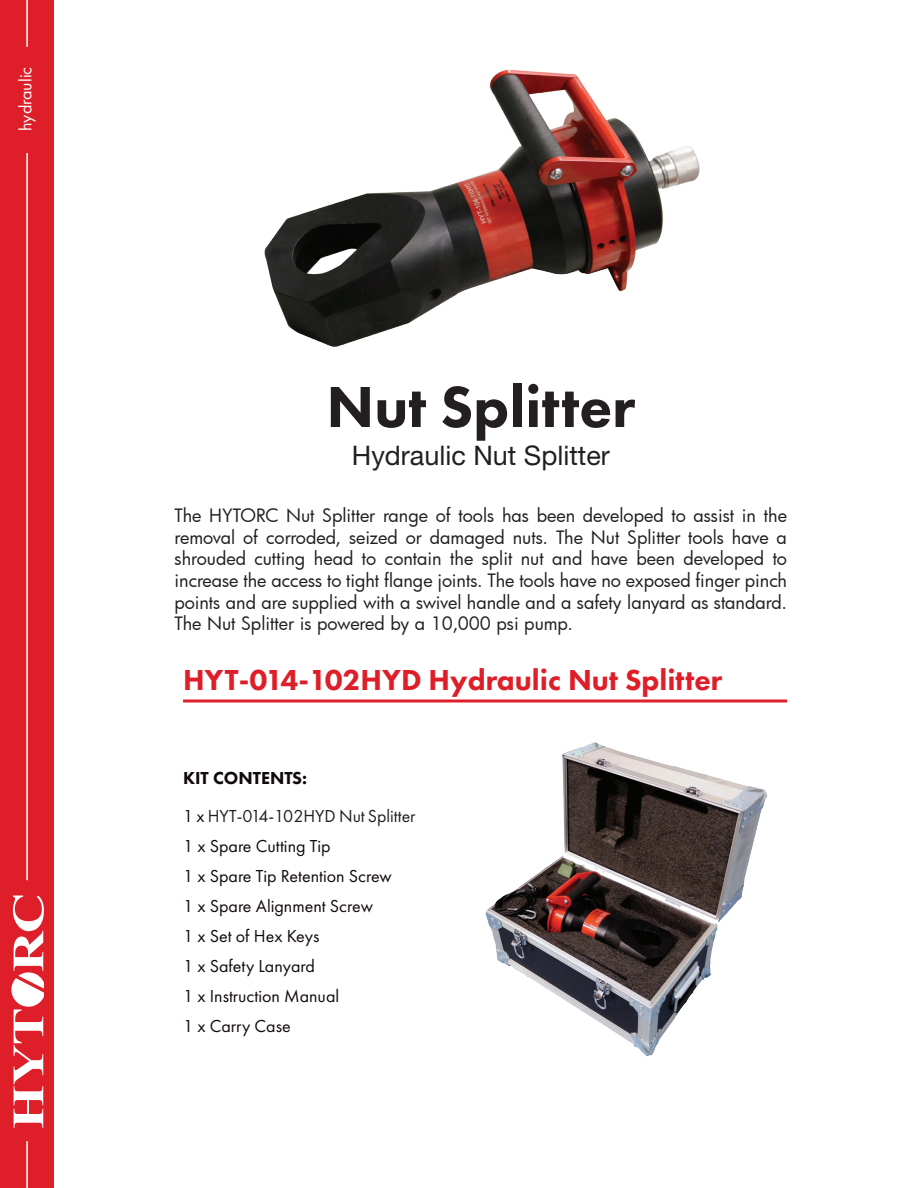
<style>
.page{position:relative;width:918px;height:1188px;background:#fff}
.page>*{position:absolute;margin:0;border:0;box-sizing:border-box;transform-origin:0 0}
.t1{font:800 60px "Futura PT";color:#231f20}
.t2{font:800 30px "Futura PT";color:#de1f29}
.t3{font:27px "Helvetica Neue LT Std";color:#231f20}
.t4{font:18px/21.6px "Futura";color:#231f20;text-align:justify}
.t5{font:18px/30px "Futura PT";color:#110a0c}
.t6{font:18px/37.5px "Futura PT";color:#231f20}
.t7{font:18px "Futura PT";color:#fff}
.s1{font-weight:800;color:#110a0c}
.s2{color:#110a0c}
</style>
<div class="page">
<div style="left:0;top:0;width:54px;height:1188px;background:#de1f29"></div>
<svg style="left:11px;top:896px;width:33px;height:232px"></svg>
<hr style="left:26px;top:0;width:2px;height:47px;background:#fff">
<hr style="left:26px;top:153px;width:2px;height:727px;background:#fff">
<hr style="left:26px;top:1141px;width:2px;height:47px;background:#fff">
<hr style="left:183px;top:699px;width:604px;height:3px;background:#de1f29">
<img style="left:485px;top:742px;width:282px;height:315px">
<img style="left:264px;top:69px;width:436px;height:278px">
<p class="t7" style="left:15px;top:131px;width:66px;rotate:-90deg">hydraulic</p>
<h1 class="t1" style="left:326px;top:369px;width:310px">Nut Splitter</h1>
<h3 class="t3" style="left:352px;top:439px;width:260px">Hydraulic Nut Splitter</h3>
<p class="t4" style="left:175px;top:504px;width:614px">The HYTORC Nut Splitter range of tools has been developed to assist in the removal of corroded, seized or damaged nuts. The Nut Splitter tools have a shrouded cutting head to contain the split nut and have been developed to increase the access to tight flange joints. The tools have no exposed finger pinch points and are supplied with a swivel handle and a safety lanyard as standard.<br>The Nut Splitter is powered by a 10,000 psi pump.</p>
<h2 class="t2" style="left:183px;top:661px;width:541px">HYT-014-102HYD Hydraulic Nut Splitter</h2>
<p class="t6" style="left:183px;top:759px;width:234px"><span class="s1">KIT CONTENTS:<br></span><span class="s2">1 x</span> HYT-014-102HYD Nut Splitter</p>
<p class="t5" style="left:183px;top:830px;width:210px">1 x Spare Cutting Tip<br>1 x Spare Tip Retention Screw<br>1 x Spare Alignment Screw<br>1 x Set of Hex Keys<br>1 x Safety Lanyard<br>1 x Instruction Manual<br>1 x Carry Case</p>
</div>
